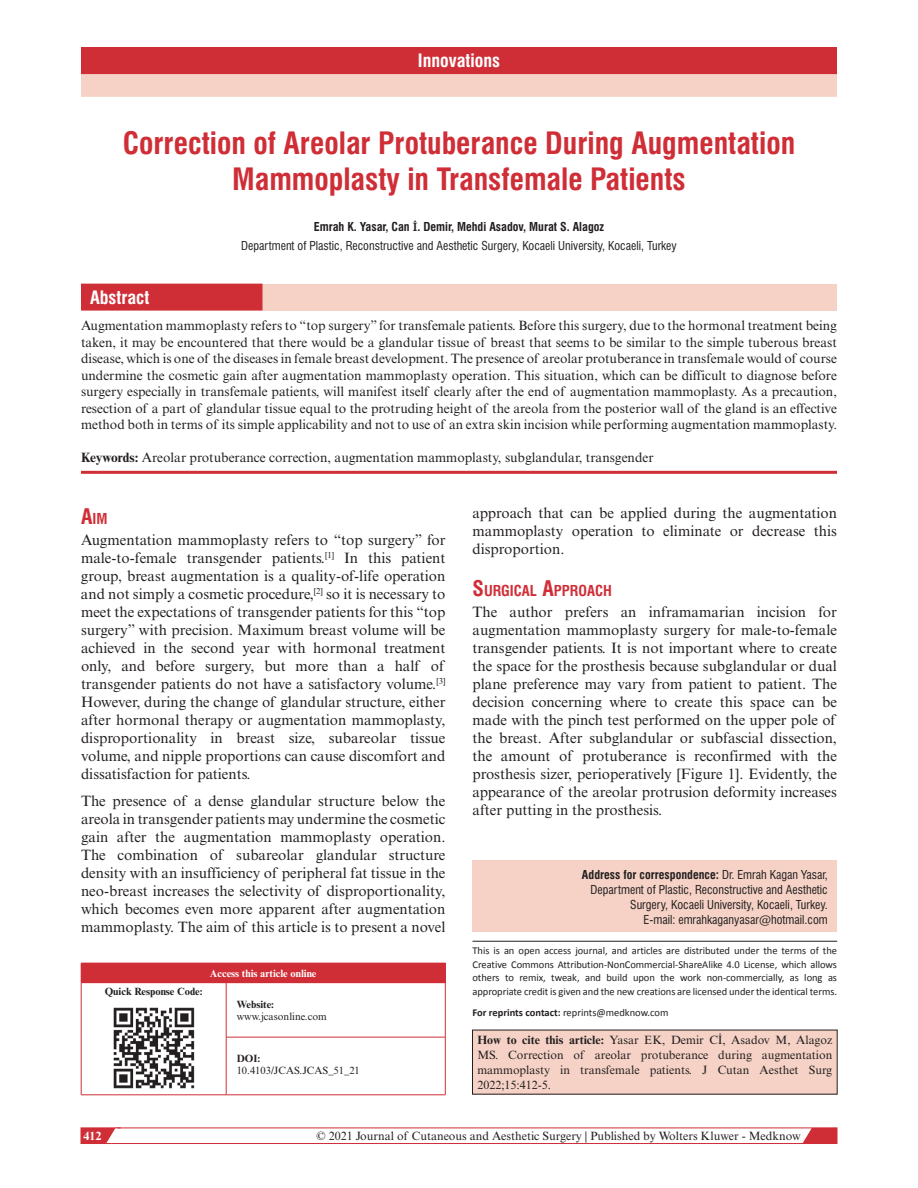
<style>
.page{position:relative;width:918px;height:1188px;background:#fff}
.page>*{position:absolute;margin:0;border:0;box-sizing:border-box;transform-origin:0 0}
.t1{font:700 condensed 30px/36px "Swiss 721 BT";color:#d02e37;text-align:center}
.t2{font:700 condensed 18px "Swiss 721 BT";color:#fff}
.t3{font:15px/18px "Times New Roman MT Std";color:#231f20;text-align:justify}
.t4{font:700 condensed 14.7px "Swiss 721 BT";color:#d02e37}
.t5{font:13.5px/16.5px "Times New Roman MT Std";color:#231f20;text-align:justify}
.t6{font:condensed 12px/15px "Swiss 721 BT";color:#231f20;text-align:right}
.t7{font:12px/15px "Times New Roman MT Std";color:#231f20;text-align:justify}
.t8{font:700 12px "Times New Roman MT Std";color:#fff}
.t9{font:10.5px/13.5px "Calibri";letter-spacing:-.005em;color:#231f20;text-align:justify}
.t10{font:10.5px "Times New Roman MT Std";color:#231f20}
.t11{font:700 10.5px "Times New Roman MT Std";color:#231f20}
.t12{font:700 10.5px "Times New Roman MT Std";color:#fff}
.s1{font-weight:700}
.s2{font-family:"Gandhari Unicode";font-weight:700;font-stretch:normal}
.s3{font-size:21px}
.s4{font-family:"Gandhari Unicode"}
</style>
<div class="page">
<svg style="left:798px;top:1127px;width:39px;height:15px"></svg>
<div style="left:81px;top:1128px;width:756px;height:16px;border:1px solid #d02e37"></div>
<svg style="left:81px;top:1127px;width:40px;height:17px"></svg>
<div style="left:81px;top:963px;width:364px;height:20px;background:#d02e37"></div>
<svg style="left:445px;top:964px;width:1px;height:18px"></svg>
<hr style="left:81px;top:1095px;width:145px;height:1px;background:#d02e37">
<hr style="left:226px;top:963px;width:220px;height:1px;background:#d02e37">
<hr style="left:81px;top:983px;width:1px;height:54px;background:#d02e37">
<hr style="left:81px;top:1037px;width:1px;height:58px;background:#d02e37">
<hr style="left:226px;top:983px;width:1px;height:54px;background:#d02e37">
<hr style="left:226px;top:982px;width:220px;height:1px;background:#d02e37">
<hr style="left:445px;top:983px;width:1px;height:54px;background:#d02e37">
<hr style="left:226px;top:1037px;width:1px;height:58px;background:#d02e37">
<hr style="left:226px;top:1037px;width:220px;height:1px;background:#d02e37">
<hr style="left:445px;top:1037px;width:1px;height:58px;background:#d02e37">
<hr style="left:226px;top:1095px;width:220px;height:1px;background:#d02e37">
<img style="left:113px;top:1007px;width:82px;height:82px">
<div style="left:472px;top:861px;width:365px;height:56px;background:#f5d2c5"></div>
<div style="left:472px;top:906px;width:365px;height:26px;background:#f5d2c5"></div>
<hr style="left:472px;top:941px;width:365px;height:1px;background:#231f20">
<div style="left:472px;top:1030px;width:365px;height:64px;background:#f5d2c5"></div>
<div style="left:81px;top:47px;width:756px;height:27px;background:#d02e37"></div>
<div style="left:81px;top:74px;width:756px;height:23px;background:#f5d2c5"></div>
<div style="left:81px;top:284px;width:756px;height:26px;background:#f5d2c5"></div>
<div style="left:81px;top:284px;width:181px;height:26px;background:#d02e37"></div>
<hr style="left:81px;top:471px;width:756px;height:3px;background:#d02e37">
<p class="t2" style="left:418px;top:50px;width:84px">Innovations</p>
<h1 class="t1" style="left:123px;top:125px;width:674px">Correction of Areolar Protuberance During Augmentation<br>Mammoplasty in Transfemale Patients</h1>
<p class="t6" style="left:241px;top:217px;width:437px;line-height:18.8px;text-align:center"><span class="s1">Emrah K. Yasar, Can</span> <span class="s2">İ</span><span class="s1">. Demir, Mehdi Asadov, Murat S. Alagoz<br></span>Department of Plastic, Reconstructive and Aesthetic Surgery, Kocaeli University, Kocaeli, Turkey</p>
<p class="t2" style="left:90px;top:287px;width:61px">Abstract</p>
<p class="t5" style="left:81px;top:317px;width:758px">Augmentation mammoplasty refers to “top surgery” for transfemale patients. Before this surgery, due to the hormonal treatment being taken, it may be encountered that there would be a glandular tissue of breast that seems to be similar to the simple tuberous breast disease, which is one of the diseases in female breast development. The presence of areolar protuberance in transfemale would of course undermine the cosmetic gain after augmentation mammoplasty operation. This situation, which can be difficult to diagnose before surgery especially in transfemale patients, will manifest itself clearly after the end of augmentation mammoplasty. As a precaution, resection of a part of glandular tissue equal to the protruding height of the areola from the posterior wall of the gland is an effective method both in terms of its simple applicability and not to use of an extra skin incision while performing augmentation mammoplasty.</p>
<p class="t5" style="left:81px;top:449px;width:574px"><span class="s1">Keywords:</span> Areolar protuberance correction, augmentation mammoplasty, subglandular, transgender</p>
<p class="t4" style="left:81px;top:509px;width:28px"><span class="s3">A</span>IM</p>
<p class="t3" style="left:81px;top:531px;width:366px">Augmentation mammoplasty refers to “top surgery” for male-to-female transgender patients.<sup>[1]</sup> In this patient group, breast augmentation is a quality-of-life operation and not simply a cosmetic procedure,<sup>[2]</sup> so it is necessary to meet the expectations of transgender patients for this “top surgery” with precision. Maximum breast volume will be achieved in the second year with hormonal treatment only, and before surgery, but more than a half of transgender patients do not have a satisfactory volume.<sup>[3] </sup>However, during the change of glandular structure, either after hormonal therapy or augmentation mammoplasty, disproportionality in breast size, subareolar tissue volume, and nipple proportions can cause discomfort and dissatisfaction for patients.</p>
<p class="t3" style="left:81px;top:792px;width:366px">The presence of a dense glandular structure below the areola in transgender patients may undermine the cosmetic gain after the augmentation mammoplasty operation.<br>The combination of subareolar glandular structure density with an insufficiency of peripheral fat tissue in the neo-breast increases the selectivity of disproportionality, which becomes even more apparent after augmentation mammoplasty. The aim of this article is to present a novel</p>
<p class="t12" style="left:210px;top:967px;width:108px">Access this article online</p>
<p class="t11" style="left:105px;top:985px;width:100px">Quick Response Code:</p>
<p class="t11" style="left:237px;top:998px;width:39px">Website:</p>
<p class="t10" style="left:237px;top:1010px;width:92px">www.jcasonline.com</p>
<p class="t11" style="left:237px;top:1052px;width:25px">DOI:</p>
<p class="t10" style="left:237px;top:1064px;width:125px">10.4103/JCAS.JCAS_51_21</p>
<p class="t3" style="left:472px;top:504px;width:366px">approach that can be applied during the augmentation mammoplasty operation to eliminate or decrease this disproportion.</p>
<p class="t4" style="left:472px;top:581px;width:141px"><span class="s3">S</span>URGICAL <span class="s3">A</span>PPROACH</p>
<p class="t3" style="left:472px;top:603px;width:366px">The author prefers an inframamarian incision for augmentation mammoplasty surgery for male-to-female transgender patients. It is not important where to create the space for the prosthesis because subglandular or dual plane preference may vary from patient to patient. The decision concerning where to create this space can be made with the pinch test performed on the upper pole of the breast. After subglandular or subfascial dissection, the amount of protuberance is reconfirmed with the prosthesis sizer, perioperatively [Figure 1]. Evidently, the appearance of the areolar protrusion deformity increases after putting in the prosthesis.</p>
<p class="t6" style="left:582px;top:867px;width:247px"><span class="s1">Address for correspondence:</span> Dr. Emrah Kagan Yasar, Department of Plastic, Reconstructive and Aesthetic Surgery, Kocaeli University, Kocaeli, Turkey.<br>E-mail: emrahkaganyasar@hotmail.com</p>
<p class="t9" style="left:472px;top:944px;width:366px">This is an open access journal, and articles are distributed under the terms of the Creative Commons Attribution-NonCommercial-ShareAlike 4.0 License, which allows others to remix, tweak, and build upon the work non-commercially, as long as appropriate credit is given and the new creations are licensed under the identical terms.</p>
<p class="t9" style="left:472px;top:1005px;width:198px"><span class="s1">For reprints contact:</span> reprints@medknow.com</p>
<p class="t7" style="left:477px;top:1033px;width:356px"><span class="s1">How to cite this article:</span> Yasar EK, Demir C<span class="s4">İ</span>, Asadov M, Alagoz MS. Correction of areolar protuberance during augmentation mammoplasty in transfemale patients. J Cutan Aesthet Surg 2022;15:412-5.</p>
<p class="t8" style="left:83px;top:1128px;width:19px">412</p>
<p class="t7" style="left:317px;top:1128px;width:486px">© 2021 Journal of Cutaneous and Aesthetic Surgery | Published by Wolters Kluwer - Medknow</p>
</div>
